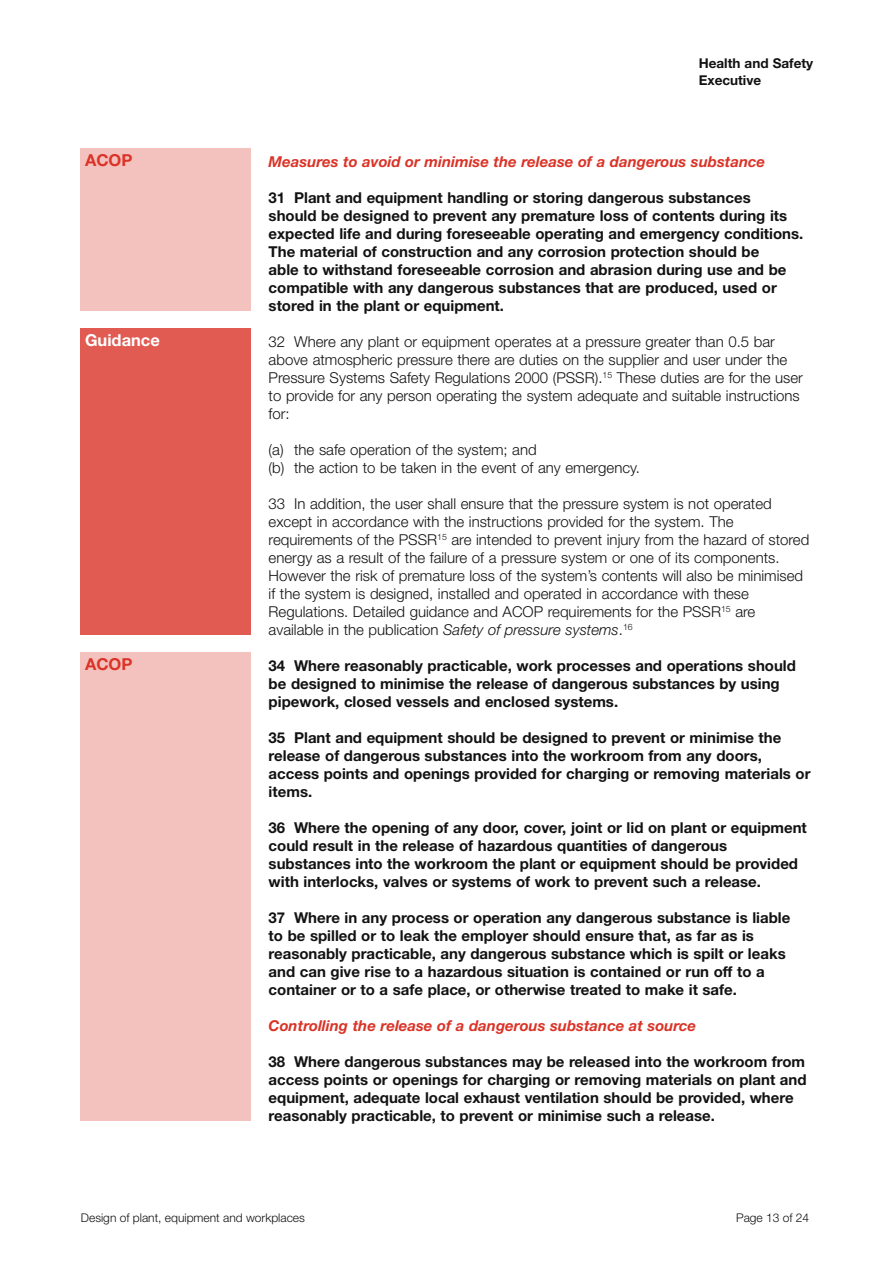
<style>
.page{position:relative;width:893px;height:1263px;background:#fff}
.page>*{position:absolute;margin:0;border:0;box-sizing:border-box;transform-origin:0 0}
.t1{font:700 16.5px "Helvetica Neue";color:#fff}
.t2{font:700 16.5px "Helvetica Neue";color:#da3327}
.Body_text{font:700 15px/18px "Helvetica Neue";color:#121212}
.Body_text-2{font:300 15px/18px "Helvetica Neue";color:#121212}
.t3{font:italic 700 15px "Helvetica Neue";color:#da3327}
.Body_text-3{font:700 13.5px/16.5px "Helvetica Neue";color:#121212}
.Running_head_page_nu{font:300 12px "Helvetica Neue";color:#121212}
.s1{font-style:italic}
</style>
<div class="page">
<div style="left:81px;top:329px;width:170px;height:306px;background:#e15b52"></div>
<div style="left:81px;top:149px;width:170px;height:162px;background:#f4c2be"></div>
<div style="left:81px;top:653px;width:170px;height:468px;background:#f4c2be"></div>
<p class="t2" style="left:85px;top:150px;width:49px">ACOP</p>
<p class="t1" style="left:85px;top:330px;width:76px">Guidance</p>
<p class="t2" style="left:85px;top:654px;width:49px">ACOP</p>
<p class="Body_text-3" style="left:699px;top:55px;width:116px">Health and Safety<br>Executive</p>
<h3 class="t3" style="left:269px;top:152px;width:498px">Measures to avoid or minimise the release of a dangerous substance</h3>
<p class="Body_text" style="left:269px;top:188px;width:536px">31 Plant and equipment handling or storing dangerous substances<br>should be designed to prevent any premature loss of contents during its expected life and during foreseeable operating and emergency conditions.<br>The material of construction and any corrosion protection should be<br>able to withstand foreseeable corrosion and abrasion during use and be compatible with any dangerous substances that are produced, used or stored in the plant or equipment.</p>
<p class="Body_text-2" style="left:269px;top:332px;width:536px">32 Where any plant or equipment operates at a pressure greater than 0.5 bar above atmospheric pressure there are duties on the supplier and user under the Pressure Systems Safety Regulations 2000 (PSSR).<sup>15</sup> These duties are for the user to provide for any person operating the system adequate and suitable instructions for:</p>
<p class="Body_text-2" style="left:269px;top:440px;width:270px">(a) the safe operation of the system; and</p>
<p class="Body_text-2" style="left:269px;top:458px;width:373px">(b) the action to be taken in the event of any emergency.</p>
<p class="Body_text-2" style="left:269px;top:494px;width:542px">33 In addition, the user shall ensure that the pressure system is not operated except in accordance with the instructions provided for the system. The requirements of the PSSR<sup>15</sup> are intended to prevent injury from the hazard of stored energy as a result of the failure of a pressure system or one of its components.<br>However the risk of premature loss of the system’s contents will also be minimised if the system is designed, installed and operated in accordance with these Regulations. Detailed guidance and ACOP requirements for the PSSR<sup>15</sup> are available in the publication <span class="s1">Safety of pressure systems</span>.<sup>16</sup></p>
<p class="Body_text" style="left:269px;top:656px;width:529px">34 Where reasonably practicable, work processes and operations should be designed to minimise the release of dangerous substances by using pipework, closed vessels and enclosed systems.</p>
<p class="Body_text" style="left:269px;top:728px;width:543px">35 Plant and equipment should be designed to prevent or minimise the release of dangerous substances into the workroom from any doors, access points and openings provided for charging or removing materials or items.</p>
<p class="Body_text" style="left:269px;top:818px;width:540px">36 Where the opening of any door, cover, joint or lid on plant or equipment could result in the release of hazardous quantities of dangerous substances into the workroom the plant or equipment should be provided with interlocks, valves or systems of work to prevent such a release.</p>
<p class="Body_text" style="left:269px;top:908px;width:523px">37 Where in any process or operation any dangerous substance is liable to be spilled or to leak the employer should ensure that, as far as is reasonably practicable, any dangerous substance which is spilt or leaks and can give rise to a hazardous situation is contained or run off to a container or to a safe place, or otherwise treated to make it safe.</p>
<h3 class="t3" style="left:269px;top:1016px;width:429px">Controlling the release of a dangerous substance at source</h3>
<p class="Body_text" style="left:269px;top:1052px;width:539px">38 Where dangerous substances may be released into the workroom from access points or openings for charging or removing materials on plant and equipment, adequate local exhaust ventilation should be provided, where reasonably practicable, to prevent or minimise such a release.</p>
<p class="Running_head_page_nu" style="left:81px;top:1211px;width:226px">Design of plant, equipment and workplaces</p>
<p class="Running_head_page_nu" style="left:736px;top:1211px;width:75px">Page 13 of 24</p>
</div>
